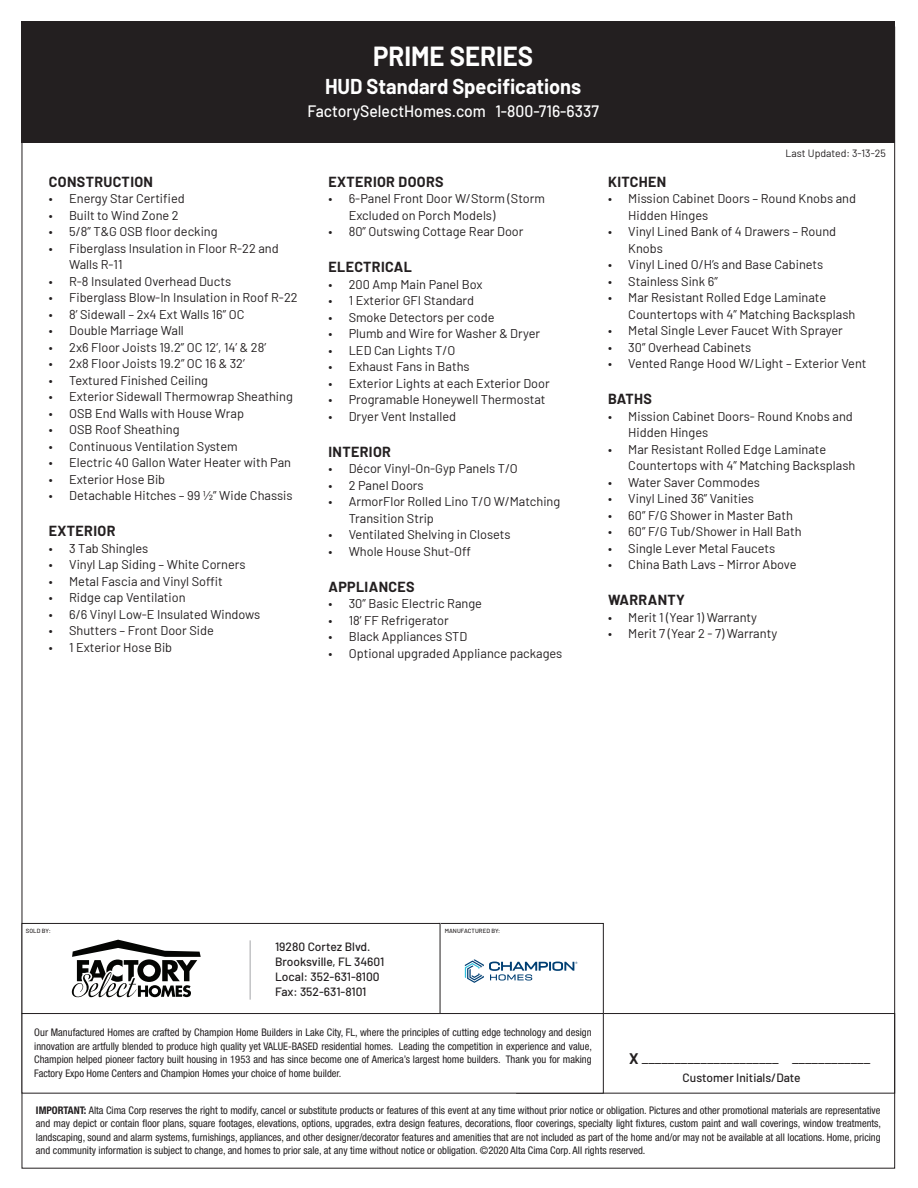
<style>
.page{position:relative;width:918px;height:1188px;background:#fff}
.page>*{position:absolute;margin:0;border:0;box-sizing:border-box;transform-origin:0 0}
.t1{font:700 27px "Barlow";color:#fff;scale:.95 1}
.t2{font:700 21px "Barlow";color:#fff;scale:.95 1}
.t3{font:500 16.5px "Barlow";color:#fff;scale:.95 1}
.t4{font:15px "Barlow";color:#231f20}
.Headers{font:700 14.25px "Barlow";letter-spacing:.025em;color:#231f20}
.t5{font:12.75px/16.5px "Barlow";color:#231f20}
.t6{font:500 12px/15px "Barlow";color:#231f20}
.heading_new{font:condensed 10.5px/13.5px "Helvetica Neue LT Std";color:#231f20;text-align:justify}
.t7{font:10.5px "Barlow";color:#231f20}
.t8{font:500 6px "Barlow";letter-spacing:.01em;color:#231f20}
.s1{font-weight:700}
</style>
<div class="page">
<div style="left:438px;top:923px;width:166px;height:91px;border:1px solid #231f20"></div>
<div style="left:22px;top:923px;width:418px;height:91px;border:1px solid #231f20"></div>
<div style="left:22px;top:21px;width:873px;height:122px;background:#231f20"></div>
<hr style="left:250px;top:940px;width:1px;height:60px;background:#a4a5a9">
<div style="left:516px;top:1013px;width:379px;height:81px;border:1px solid #231f20"></div>
<svg style="left:72px;top:940px;width:129px;height:57px"></svg>
<svg style="left:465px;top:959px;width:112px;height:24px"></svg>
<div style="left:22px;top:1014px;width:581px;height:79px;background:#fff"></div>
<div style="left:22px;top:1013px;width:582px;height:81px;border:1px solid #231f20"></div>
<p class="Headers" style="left:49px;top:171px;width:106px">CONSTRUCTION</p>
<p class="t5" style="left:49px;top:190px;width:137px">• Energy Star Certified</p>
<p class="t5" style="left:49px;top:206px;width:131px">• Built to Wind Zone 2</p>
<p class="t5" style="left:49px;top:223px;width:170px">• 5/8” T&amp;G OSB floor decking</p>
<p class="t5" style="left:69px;top:239px;width:211px;text-indent:-20px">• Fiberglass Insulation in Floor R-22 and<br>Walls R-11</p>
<p class="t5" style="left:49px;top:272px;width:184px">• R-8 Insulated Overhead Ducts</p>
<p class="t5" style="left:49px;top:289px;width:250px">• Fiberglass Blow-In Insulation in Roof R-22</p>
<p class="t5" style="left:49px;top:305px;width:197px">• 8’ Sidewall – 2x4 Ext Walls 16” OC</p>
<p class="t5" style="left:49px;top:322px;width:136px">• Double Marriage Wall</p>
<p class="t5" style="left:49px;top:338px;width:219px">• 2x6 Floor Joists 19.2” OC 12’, 14’ &amp; 28’</p>
<p class="t5" style="left:49px;top:355px;width:197px">• 2x8 Floor Joists 19.2” OC 16 &amp; 32’</p>
<p class="t5" style="left:49px;top:371px;width:161px">• Textured Finished Ceiling</p>
<p class="t5" style="left:49px;top:388px;width:246px">• Exterior Sidewall Thermowrap Sheathing</p>
<p class="t5" style="left:49px;top:404px;width:197px">• OSB End Walls with House Wrap</p>
<p class="t5" style="left:49px;top:421px;width:132px">• OSB Roof Sheathing</p>
<p class="t5" style="left:49px;top:437px;width:190px">• Continuous Ventilation System</p>
<p class="t5" style="left:49px;top:454px;width:244px">• Electric 40 Gallon Water Heater with Pan</p>
<p class="t5" style="left:49px;top:470px;width:118px">• Exterior Hose Bib</p>
<p class="t5" style="left:49px;top:487px;width:245px">• Detachable Hitches – 99 ½” Wide Chassis</p>
<p class="Headers" style="left:49px;top:521px;width:68px">EXTERIOR</p>
<p class="t5" style="left:49px;top:539px;width:101px">• 3 Tab Shingles</p>
<p class="t5" style="left:49px;top:556px;width:198px">• Vinyl Lap Siding – White Corners</p>
<p class="t5" style="left:49px;top:572px;width:175px">• Metal Fascia and Vinyl Soffit</p>
<p class="t5" style="left:49px;top:589px;width:138px">• Ridge cap Ventilation</p>
<p class="t5" style="left:49px;top:605px;width:213px">• 6/6 Vinyl Low-E Insulated Windows</p>
<p class="t5" style="left:49px;top:622px;width:166px">• Shutters – Front Door Side</p>
<p class="t5" style="left:49px;top:638px;width:125px">• 1 Exterior Hose Bib</p>
<p class="t1" style="left:373px;top:36px;width:170px">PRIME SERIES</p>
<p class="t2" style="left:325px;top:71px;width:271px">HUD Standard Specifications</p>
<p class="t3" style="left:307px;top:99px;width:308px">FactorySelectHomes.com 1-800-716-6337</p>
<p class="Headers" style="left:328px;top:171px;width:117px">EXTERIOR DOORS</p>
<p class="t5" style="left:349px;top:190px;width:198px;text-indent:-20px">• 6-Panel Front Door W/Storm (Storm<br>Excluded on Porch Models)</p>
<p class="t5" style="left:328px;top:223px;width:197px">• 80” Outswing Cottage Rear Door</p>
<p class="Headers" style="left:328px;top:257px;width:85px">ELECTRICAL</p>
<p class="t5" style="left:328px;top:275px;width:156px">• 200 Amp Main Panel Box</p>
<p class="t5" style="left:328px;top:292px;width:147px">• 1 Exterior GFI Standard</p>
<p class="t5" style="left:328px;top:308px;width:167px">• Smoke Detectors per code</p>
<p class="t5" style="left:328px;top:325px;width:213px">• Plumb and Wire for Washer &amp; Dryer</p>
<p class="t5" style="left:328px;top:341px;width:128px">• LED Can Lights T/O</p>
<p class="t5" style="left:328px;top:358px;width:143px">• Exhaust Fans in Baths</p>
<p class="t5" style="left:328px;top:374px;width:223px">• Exterior Lights at each Exterior Door</p>
<p class="t5" style="left:328px;top:391px;width:219px">• Programable Honeywell Thermostat</p>
<p class="t5" style="left:328px;top:407px;width:129px">• Dryer Vent Installed</p>
<p class="Headers" style="left:328px;top:441px;width:64px">INTERIOR</p>
<p class="t5" style="left:328px;top:460px;width:191px">• Décor Vinyl-On-Gyp Panels T/O</p>
<p class="t5" style="left:328px;top:476px;width:97px">• 2 Panel Doors</p>
<p class="t5" style="left:349px;top:493px;width:213px;text-indent:-20px">• ArmorFlor Rolled Lino T/O W/Matching<br>Transition Strip</p>
<p class="t5" style="left:328px;top:526px;width:184px">• Ventilated Shelving in Closets</p>
<p class="t5" style="left:328px;top:542px;width:144px">• Whole House Shut-Off</p>
<p class="Headers" style="left:328px;top:576px;width:88px">APPLIANCES</p>
<p class="t5" style="left:328px;top:595px;width:155px">• 30” Basic Electric Range</p>
<p class="t5" style="left:328px;top:611px;width:122px">• 18’ FF Refrigerator</p>
<p class="t5" style="left:328px;top:628px;width:140px">• Black Appliances STD</p>
<p class="t5" style="left:328px;top:644px;width:235px">• Optional upgraded Appliance packages</p>
<p class="t7" style="left:786px;top:145px;width:102px">Last Updated: 3-13-25</p>
<p class="Headers" style="left:608px;top:171px;width:60px">KITCHEN</p>
<p class="t5" style="left:628px;top:190px;width:229px;text-indent:-20px">• Mission Cabinet Doors – Round Knobs and<br>Hidden Hinges</p>
<p class="t5" style="left:628px;top:223px;width:209px;text-indent:-20px">• Vinyl Lined Bank of 4 Drawers – Round<br>Knobs</p>
<p class="t5" style="left:608px;top:256px;width:217px">• Vinyl Lined O/H’s and Base Cabinets</p>
<p class="t5" style="left:608px;top:272px;width:111px">• Stainless Sink 6”</p>
<p class="t5" style="left:628px;top:289px;width:229px;text-indent:-20px">• Mar Resistant Rolled Edge Laminate<br>Countertops with 4” Matching Backsplash</p>
<p class="t5" style="left:608px;top:322px;width:236px">• Metal Single Lever Faucet With Sprayer</p>
<p class="t5" style="left:608px;top:338px;width:145px">• 30” Overhead Cabinets</p>
<p class="t5" style="left:608px;top:355px;width:260px">• Vented Range Hood W/Light – Exterior Vent</p>
<p class="Headers" style="left:608px;top:389px;width:45px">BATHS</p>
<p class="t5" style="left:628px;top:407px;width:226px;text-indent:-20px">• Mission Cabinet Doors- Round Knobs and<br>Hidden Hinges</p>
<p class="t5" style="left:628px;top:440px;width:229px;text-indent:-20px">• Mar Resistant Rolled Edge Laminate<br>Countertops with 4” Matching Backsplash</p>
<p class="t5" style="left:608px;top:473px;width:153px">• Water Saver Commodes</p>
<p class="t5" style="left:608px;top:490px;width:148px">• Vinyl Lined 36” Vanities</p>
<p class="t5" style="left:608px;top:506px;width:186px">• 60” F/G Shower in Master Bath</p>
<p class="t5" style="left:608px;top:523px;width:195px">• 60” F/G Tub/Shower in Hall Bath</p>
<p class="t5" style="left:608px;top:539px;width:169px">• Single Lever Metal Faucets</p>
<p class="t5" style="left:608px;top:556px;width:190px">• China Bath Lavs – Mirror Above</p>
<p class="Headers" style="left:608px;top:590px;width:78px">WARRANTY</p>
<p class="t5" style="left:608px;top:608px;width:151px">• Merit 1 (Year 1) Warranty</p>
<p class="t5" style="left:608px;top:625px;width:171px">• Merit 7 (Year 2 - 7) Warranty</p>
<p class="t8" style="left:26px;top:926px;width:26px">SOLD BY:</p>
<p class="t8" style="left:445px;top:926px;width:57px">MANUFACTURED BY:</p>
<p class="t6" style="left:275px;top:938px;width:97px">19280 Cortez Blvd.</p>
<p class="t6" style="left:275px;top:953px;width:111px">Brooksville, FL 34601</p>
<p class="t6" style="left:275px;top:968px;width:106px">Local: 352-631-8100<br>Fax: 352-631-8101</p>
<p class="heading_new" style="left:34px;top:1026px;width:559px">Our Manufactured Homes are crafted by Champion Home Builders in Lake City, FL, where the principles of cutting edge technology and design innovation are artfully blended to produce high quality yet VALUE-BASED residential homes. Leading the competition in experience and value, Champion helped pioneer factory built housing in 1953 and has since become one of America’s largest home builders. Thank you for making Factory Expo Home Centers and Champion Homes your choice of home builder.</p>
<p class="t4" style="left:629px;top:1048px;width:243px"><span class="s1">X</span> _____________________ ____________</p>
<p class="t6" style="left:683px;top:1069px;width:119px">Customer Initials/Date</p>
<p class="heading_new" style="left:36px;top:1103px;width:847px"><span class="s1">IMPORTANT:</span> Alta Cima Corp reserves the right to modify, cancel or substitute products or features of this event at any time without prior notice or obligation. Pictures and other promotional materials are representative and may depict or contain floor plans, square footages, elevations, options, upgrades, extra design features, decorations, floor coverings, specialty light fixtures, custom paint and wall coverings, window treatments, landscaping, sound and alarm systems, furnishings, appliances, and other designer/decorator features and amenities that are not included as part of the home and/or may not be available at all locations. Home, pricing and community information is subject to change, and homes to prior sale, at any time without notice or obligation. ©2020 Alta Cima Corp. All rights reserved.</p>
</div>
